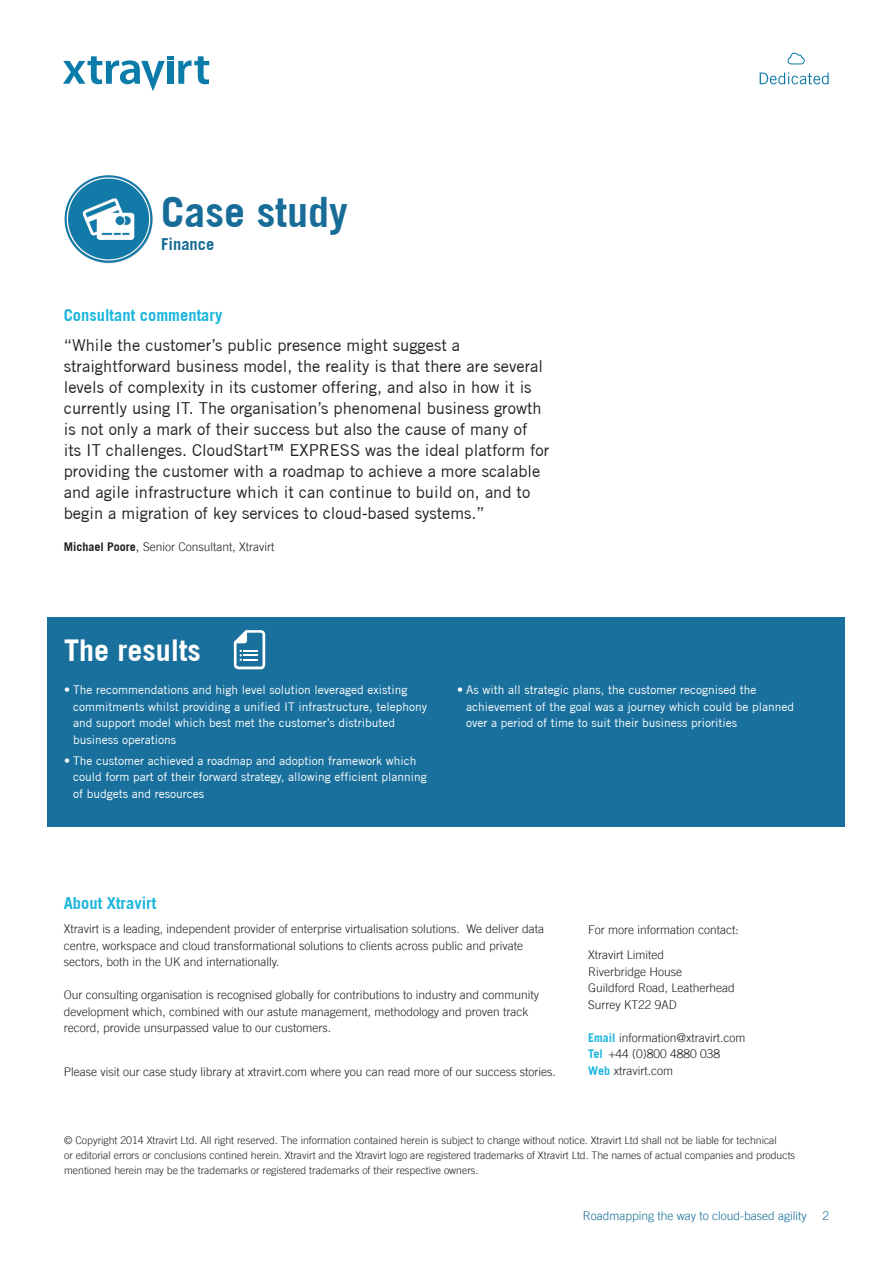
<style>
.page{position:relative;width:893px;height:1263px;background:#fff}
.page>*{position:absolute;margin:0;border:0;box-sizing:border-box;transform-origin:0 0}
.t1{font:700 42px "Trade Gothic";color:#186d98}
.t2{font:700 30px "Trade Gothic";color:#fff}
.Intro_text___testimo{font:16.5px/21px "Trade Gothic";color:#231f20}
.t3{font:700 16.5px "Trade Gothic";color:#1cb6dc}
.t4{font:700 16.5px "Trade Gothic";color:#186d98}
.Body_Copy{font:300 12px/16.5px "Trade Gothic LT";color:#231f20}
.t5{font:12px/16.5px "Trade Gothic";color:#fff}
.t6{font:300 12px "Trade Gothic LT";color:#186d98}
.t7{font:300 10.5px/15px "Trade Gothic LT";color:#231f20}
.s1{font-family:"Trade Gothic";font-weight:700}
.s2{font-family:"Trade Gothic";font-weight:400}
.s3{font-family:"Trade Gothic";font-weight:700;color:#1cb6dc}
</style>
<div class="page">
<div style="left:47px;top:617px;width:798px;height:209px;background:#19709c"></div>
<svg style="left:63px;top:56px;width:146px;height:35px"></svg>
<svg style="left:760px;top:72px;width:69px;height:12px"></svg>
<svg style="left:787px;top:52px;width:18px;height:12px"></svg>
<svg style="left:234px;top:630px;width:31px;height:39px"></svg>
<svg style="left:64px;top:175px;width:89px;height:89px"></svg>
<p class="t1" style="left:161px;top:186px;width:188px">Case study</p>
<p class="t4" style="left:161px;top:234px;width:55px">Finance</p>
<p class="t3" style="left:64px;top:305px;width:160px">Consultant commentary</p>
<p class="Intro_text___testimo" style="left:64px;top:334px;width:487px">“While the customer’s public presence might suggest a straightforward business model, the reality is that there are several levels of complexity in its customer offering, and also in how it is currently using IT. The organisation’s phenomenal business growth is not only a mark of their success but also the cause of many of<br>its IT challenges. CloudStart™ EXPRESS was the ideal platform for providing the customer with a roadmap to achieve a more scalable and agile infrastructure which it can continue to build on, and to begin a migration of key services to cloud-based systems.”</p>
<p class="Body_Copy" style="left:64px;top:538px;width:212px"><span class="s1">Michael Poore</span><span class="s2">,</span> Senior Consultant, Xtravirt</p>
<p class="t2" style="left:64px;top:632px;width:138px">The results</p>
<p class="t5" style="left:73px;top:682px;width:355px;text-indent:-9px">• The recommendations and high level solution leveraged existing commitments whilst providing a unified IT infrastructure, telephony and support model which best met the customer’s distributed business operations</p>
<p class="t5" style="left:73px;top:752px;width:355px;text-indent:-9px">• The customer achieved a roadmap and adoption framework which could form part of their forward strategy, allowing efficient planning of budgets and resources</p>
<p class="t5" style="left:466px;top:682px;width:329px;text-indent:-9px">• As with all strategic plans, the customer recognised the achievement of the goal was a journey which could be planned over a period of time to suit their business priorities</p>
<p class="t3" style="left:64px;top:893px;width:94px">About Xtravirt</p>
<p class="Body_Copy" style="left:64px;top:920px;width:482px">Xtravirt is a leading, independent provider of enterprise virtualisation solutions. We deliver data centre, workspace and cloud transformational solutions to clients across public and private sectors, both in the UK and internationally.</p>
<p class="Body_Copy" style="left:64px;top:986px;width:477px">Our consulting organisation is recognised globally for contributions to industry and community development which, combined with our astute management, methodology and proven track record, provide unsurpassed value to our customers.</p>
<p class="Body_Copy" style="left:64px;top:1063px;width:493px">Please visit our case study library at xtravirt.com where you can read more of our success stories.</p>
<p class="Body_Copy" style="left:588px;top:922px;width:152px">For more information contact:</p>
<p class="Body_Copy" style="left:588px;top:946px;width:77px">Xtravirt Limited</p>
<p class="Body_Copy" style="left:588px;top:963px;width:95px">Riverbridge House</p>
<p class="Body_Copy" style="left:588px;top:979px;width:148px">Guildford Road, Leatherhead</p>
<p class="Body_Copy" style="left:588px;top:996px;width:90px">Surrey KT22 9AD</p>
<p class="Body_Copy" style="left:588px;top:1029px;width:159px"><span class="s3">Email</span> information@xtravirt.com</p>
<p class="Body_Copy" style="left:588px;top:1045px;width:134px"><span class="s3">Tel</span> +44 (0)800 4880 038</p>
<p class="Body_Copy" style="left:588px;top:1062px;width:86px"><span class="s3">Web</span> xtravirt.com</p>
<p class="t7" style="left:64px;top:1133px;width:732px">© Copyright 2014 Xtravirt Ltd. All right reserved. The information contained herein is subject to change without notice. Xtravirt Ltd shall not be liable for technical<br>or editorial errors or conclusions contined herein. Xtravirt and the Xtravirt logo are registered trademarks of Xtravirt Ltd. The names of actual companies and products mentioned herein may be the trademarks or registered trademarks of their respective owners.</p>
<p class="t6" style="left:583px;top:1208px;width:226px">Roadmapping the way to cloud-based agility</p>
<p class="t6" style="left:822px;top:1208px;width:8px">2</p>
</div>
